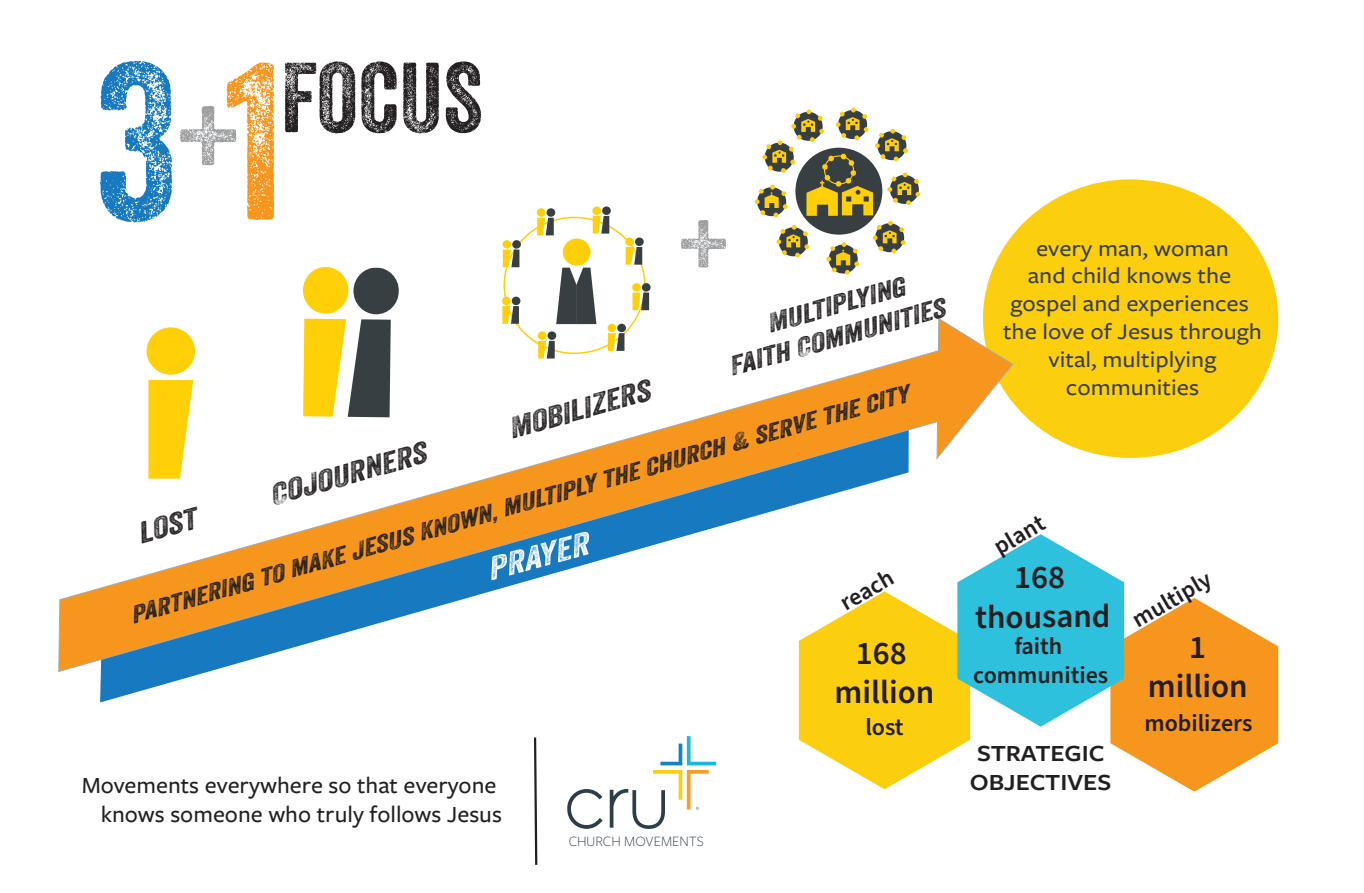
<style>
.page{position:relative;width:1364px;height:893px;background:#fff}
.page>*{position:absolute;margin:0;border:0;box-sizing:border-box;transform-origin:0 0}
.t1{font:216px "Veneer Three";color:#177ac0}
.t2{font:96px "Veneer Three";color:#231f20}
.t3{font:96px "Veneer Three";color:#9c9ea0}
.t4{font:600 33px/39.6px "Source Sans Pro";color:#231f20;text-align:center}
.t5{font:italic 31.5px "Veneer Three";color:#fff;scale:1.32 1}
.t6{font:italic 29.1px "Veneer Three";color:#231f20;scale:1.29 1}
.t7{font:italic 26.1px/31.5px "Veneer Three";color:#231f20;scale:1.29 1}
.t8{font:500 24px/28.8px "Freight Sans Pro";color:#231f20;text-align:right}
.t9{font:600 24px/28.8px "Source Sans Pro";color:#231f20;text-align:center}
.t10{font:600 24px/28.8px "Freight Sans Pro";color:#231f20;text-align:center;scale:1.09 1}
.t11{font:italic 23.7px "Veneer Three";color:#231f20;scale:1.31 1}
.t12{font:500 23.4px/27.9px "Freight Sans Pro";color:#383f42;text-align:center;scale:1.09 1}
.t13{font:300 14.7px "Freight Sans Pro";color:#2c3f49}
.s1{color:#f7961d}
</style>
<div class="page">
<div style="left:983px;top:179px;width:295px;height:279px;background:#fccf0e;border-radius:50%"></div>
<svg style="left:100px;top:672px;width:699px;height:30px"></svg>
<svg style="left:58px;top:317px;width:955px;height:355px"></svg>
<div style="left:303px;top:267px;width:45px;height:47px;background:#ffcf07;border-radius:50%"></div>
<div style="left:353px;top:267px;width:46px;height:47px;background:#383f43;border-radius:50%"></div>
<svg style="left:303px;top:319px;width:88px;height:98px"></svg>
<div style="left:563px;top:239px;width:28px;height:27px;background:#ffcf07;border-radius:50%"></div>
<svg style="left:556px;top:268px;width:40px;height:56px"></svg>
<div style="left:625px;top:237px;width:9px;height:9px;background:#ffcf07;border-radius:50%"></div>
<div style="left:635px;top:237px;width:9px;height:9px;background:#383f43;border-radius:50%"></div>
<svg style="left:626px;top:247px;width:16px;height:18px"></svg>
<div style="left:632px;top:283px;width:9px;height:9px;background:#ffcf07;border-radius:50%"></div>
<div style="left:642px;top:283px;width:9px;height:9px;background:#383f43;border-radius:50%"></div>
<svg style="left:632px;top:292px;width:17px;height:18px"></svg>
<div style="left:607px;top:324px;width:9px;height:8px;background:#ffcf07;border-radius:50%"></div>
<div style="left:617px;top:324px;width:9px;height:8px;background:#383f43;border-radius:50%"></div>
<svg style="left:608px;top:333px;width:16px;height:18px"></svg>
<div style="left:538px;top:331px;width:8px;height:9px;background:#ffcf07;border-radius:50%"></div>
<div style="left:547px;top:331px;width:9px;height:9px;background:#383f43;border-radius:50%"></div>
<svg style="left:538px;top:341px;width:17px;height:17px"></svg>
<div style="left:502px;top:297px;width:9px;height:8px;background:#ffcf07;border-radius:50%"></div>
<div style="left:512px;top:297px;width:8px;height:8px;background:#383f43;border-radius:50%"></div>
<svg style="left:502px;top:306px;width:17px;height:18px"></svg>
<div style="left:502px;top:240px;width:9px;height:9px;background:#ffcf07;border-radius:50%"></div>
<div style="left:512px;top:240px;width:9px;height:9px;background:#383f43;border-radius:50%"></div>
<svg style="left:503px;top:249px;width:16px;height:18px"></svg>
<div style="left:537px;top:208px;width:8px;height:9px;background:#ffcf07;border-radius:50%"></div>
<div style="left:546px;top:208px;width:9px;height:9px;background:#383f43;border-radius:50%"></div>
<svg style="left:537px;top:218px;width:17px;height:17px"></svg>
<div style="left:592px;top:206px;width:9px;height:9px;background:#ffcf07;border-radius:50%"></div>
<div style="left:602px;top:206px;width:9px;height:9px;background:#383f43;border-radius:50%"></div>
<svg style="left:593px;top:216px;width:16px;height:18px"></svg>
<div style="left:147px;top:327px;width:48px;height:48px;background:#ffcf07;border-radius:50%"></div>
<svg style="left:148px;top:380px;width:45px;height:99px;background:#ffd62d"></svg>
<svg style="left:755px;top:108px;width:165px;height:167px"></svg>
<svg style="left:567px;top:789px;width:36px;height:40px"></svg>
<svg style="left:610px;top:736px;width:106px;height:93px"></svg>
<svg style="left:534px;top:737px;width:4px;height:128px"></svg>
<svg style="left:799px;top:534px;width:479px;height:257px"></svg>
<h1 class="t1" style="left:94px;top:11px;width:192px">3<sup>+</sup><span class="s1">1</span></h1>
<h2 class="t2" style="left:281px;top:39px;width:203px">FOCUS</h2>
<h2 class="t3" style="left:678px;top:186px;width:53px">+</h2>
<p class="t12" style="left:1003px;top:233px;width:239px">every man, woman<br>and child knows the gospel and experiences the love of Jesus through vital, multiplying communities</p>
<p class="t7" style="left:716px;top:322px;width:175px;text-indent:48px;rotate:-16deg">Multiplying<br>Faith Communities</p>
<p class="t6" style="left:504px;top:412px;width:114px;rotate:-16deg">Mobilizers</p>
<p class="t11" style="left:127px;top:602px;width:618px;rotate:-16deg">partnering to make Jesus known, multiply the church &amp; serve the city</p>
<p class="t6" style="left:265px;top:479px;width:126px;rotate:-16deg">CoJourners</p>
<p class="t6" style="left:133px;top:517px;width:48px;rotate:-16deg">lost</p>
<p class="t9" style="left:989px;top:536px;width:56px;rotate:-30deg">plant</p>
<h3 class="t5" style="left:482px;top:551px;width:80px;rotate:-15deg">prayer</h3>
<h3 class="t4" style="left:975px;top:558px;width:137px">168 thousand</h3>
<p class="t9" style="left:973px;top:632px;width:136px">faith communities</p>
<p class="t9" style="left:835px;top:592px;width:59px;rotate:-30deg">reach</p>
<p class="t9" style="left:1127px;top:609px;width:89px;rotate:-30deg">multiply</p>
<h3 class="t4" style="left:835px;top:634px;width:101px">168 million</h3>
<h3 class="t4" style="left:1148px;top:628px;width:101px">1 million</h3>
<p class="t9" style="left:865px;top:713px;width:40px">lost</p>
<p class="t9" style="left:1144px;top:709px;width:110px">mobilizers</p>
<p class="t8" style="left:82px;top:770px;width:422px">Movements everywhere so that everyone knows someone who truly follows Jesus</p>
<p class="t13" style="left:569px;top:831px;width:137px">CHURCH MOVEMENTS</p>
<p class="t10" style="left:970px;top:738px;width:131px">STRATEGIC<br>OBJECTIVES</p>
</div>
